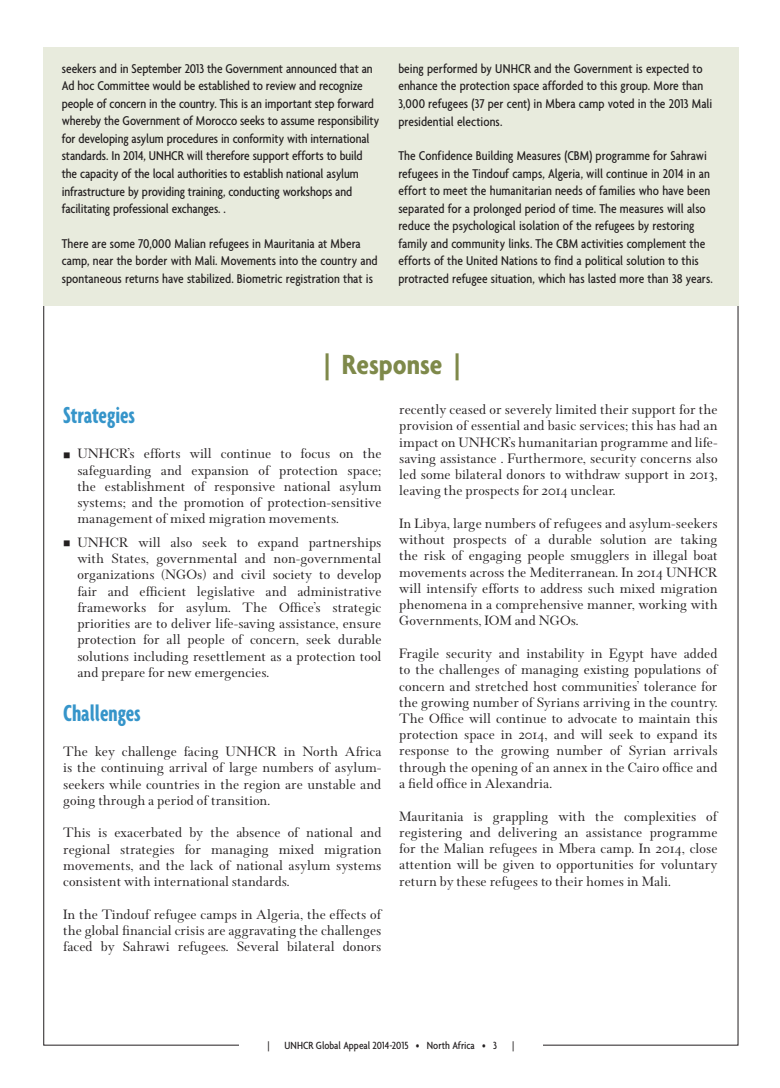
<style>
.page{position:relative;width:780px;height:1088px;background:#fff}
.page>*{position:absolute;margin:0;border:0;box-sizing:border-box;transform-origin:0 0}
.t1{font:700 condensed 30px "Agenda";color:#7e894a}
.t2{font:700 extra-condensed 25px "Agenda";color:#3695ca}
.t3{font:15px/16.2px "Wessex";color:#231f20;text-align:justify}
.t4{font:500 condensed 13.75px/17.5px "Agenda";letter-spacing:-.005em;color:#231f20}
.t5{font:500 condensed 11.25px "Agenda";letter-spacing:-.005em;color:#231f20}
</style>
<div class="page">
<div style="left:43px;top:47px;width:695px;height:259px;background:#e8ebdd"></div>
<p class="t4" style="left:62px;top:59px;width:319px">seekers and in September 2013 the Government announced that an Ad hoc Committee would be established to review and recognize people of concern in the country. This is an important step forward whereby the Government of Morocco seeks to assume responsibility for developing asylum procedures in conformity with international standards. In 2014, UNHCR will therefore support efforts to build the capacity of the local authorities to establish national asylum infrastructure by providing training, conducting workshops and facilitating professional exchanges. .</p>
<p class="t4" style="left:62px;top:234px;width:317px">There are some 70,000 Malian refugees in Mauritania at Mbera camp, near the border with Mali. Movements into the country and spontaneous returns have stabilized. Biometric registration that is</p>
<p class="t4" style="left:398px;top:60px;width:315px">being performed by UNHCR and the Government is expected to enhance the protection space afforded to this group. More than 3,000 refugees (37 per cent) in Mbera camp voted in the 2013 Mali presidential elections.</p>
<p class="t4" style="left:398px;top:147px;width:316px">The Confidence Building Measures (CBM) programme for Sahrawi refugees in the Tindouf camps, Algeria, will continue in 2014 in an effort to meet the humanitarian needs of families who have been separated for a prolonged period of time. The measures will also reduce the psychological isolation of the refugees by restoring family and community links. The CBM activities complement the efforts of the United Nations to find a political solution to this protracted refugee situation, which has lasted more than 38 years.</p>
<h1 class="t1" style="left:324px;top:347px;width:138px">| Response |</h1>
<h2 class="t2" style="left:63px;top:401px;width:74px">Strategies</h2>
<p class="t3" style="left:77px;top:446px;width:306px">UNHCR’s efforts will continue to focus on the safeguarding and expansion of protection space; the establishment of responsive national asylum systems; and the promotion of protection-sensitive management of mixed migration movements.</p>
<p class="t3" style="left:77px;top:534px;width:306px">UNHCR will also seek to expand partnerships with States, governmental and non-governmental organizations (NGOs) and civil society to develop fair and efficient legislative and administrative frameworks for asylum. The Office’s strategic priorities are to deliver life-saving assistance, ensure protection for all people of concern, seek durable solutions including resettlement as a protection tool and prepare for new emergencies.</p>
<h2 class="t2" style="left:63px;top:699px;width:79px">Challenges</h2>
<p class="t3" style="left:63px;top:743px;width:320px">The key challenge facing UNHCR in North Africa is the continuing arrival of large numbers of asylum&shy;seekers while countries in the region are unstable and going through a period of transition.</p>
<p class="t3" style="left:63px;top:825px;width:320px">This is exacerbated by the absence of national and regional strategies for managing mixed migration movements, and the lack of national asylum systems consistent with international standards.</p>
<p class="t3" style="left:63px;top:906px;width:320px">In the Tindouf refugee camps in Algeria, the effects of the global financial crisis are aggravating the challenges faced by Sahrawi refugees. Several bilateral donors</p>
<p class="t3" style="left:399px;top:402px;width:320px">recently ceased or severely limited their support for the provision of essential and basic services; this has had an impact on UNHCR’s humanitarian programme and life&shy;saving assistance . Furthermore, security concerns also led some bilateral donors to withdraw support in 2013, leaving the prospects for 2014 unclear.</p>
<p class="t3" style="left:399px;top:515px;width:320px">In Libya, large numbers of refugees and asylum-seekers without prospects of a durable solution are taking the risk of engaging people smugglers in illegal boat movements across the Mediterranean. In 2014 UNHCR will intensify efforts to address such mixed migration phenomena in a comprehensive manner, working with Governments, IOM and NGOs.</p>
<p class="t3" style="left:399px;top:645px;width:320px">Fragile security and instability in Egypt have added to the challenges of managing existing populations of concern and stretched host communities’ tolerance for the growing number of Syrians arriving in the country.<br>The Office will continue to advocate to maintain this protection space in 2014, and will seek to expand its response to the growing number of Syrian arrivals through the opening of an annex in the Cairo office and a field office in Alexandria.</p>
<p class="t3" style="left:399px;top:808px;width:320px">Mauritania is grappling with the complexities of registering and delivering an assistance programme for the Malian refugees in Mbera camp. In 2014, close attention will be given to opportunities for voluntary return by these refugees to their homes in Mali.</p>
<p class="t5" style="left:267px;top:1039px;width:4px">|</p>
<p class="t5" style="left:284px;top:1039px;width:214px">UNHCR Global Appeal 2014-2015 • North Africa • 3</p>
<p class="t5" style="left:512px;top:1039px;width:4px">|</p>
</div>
